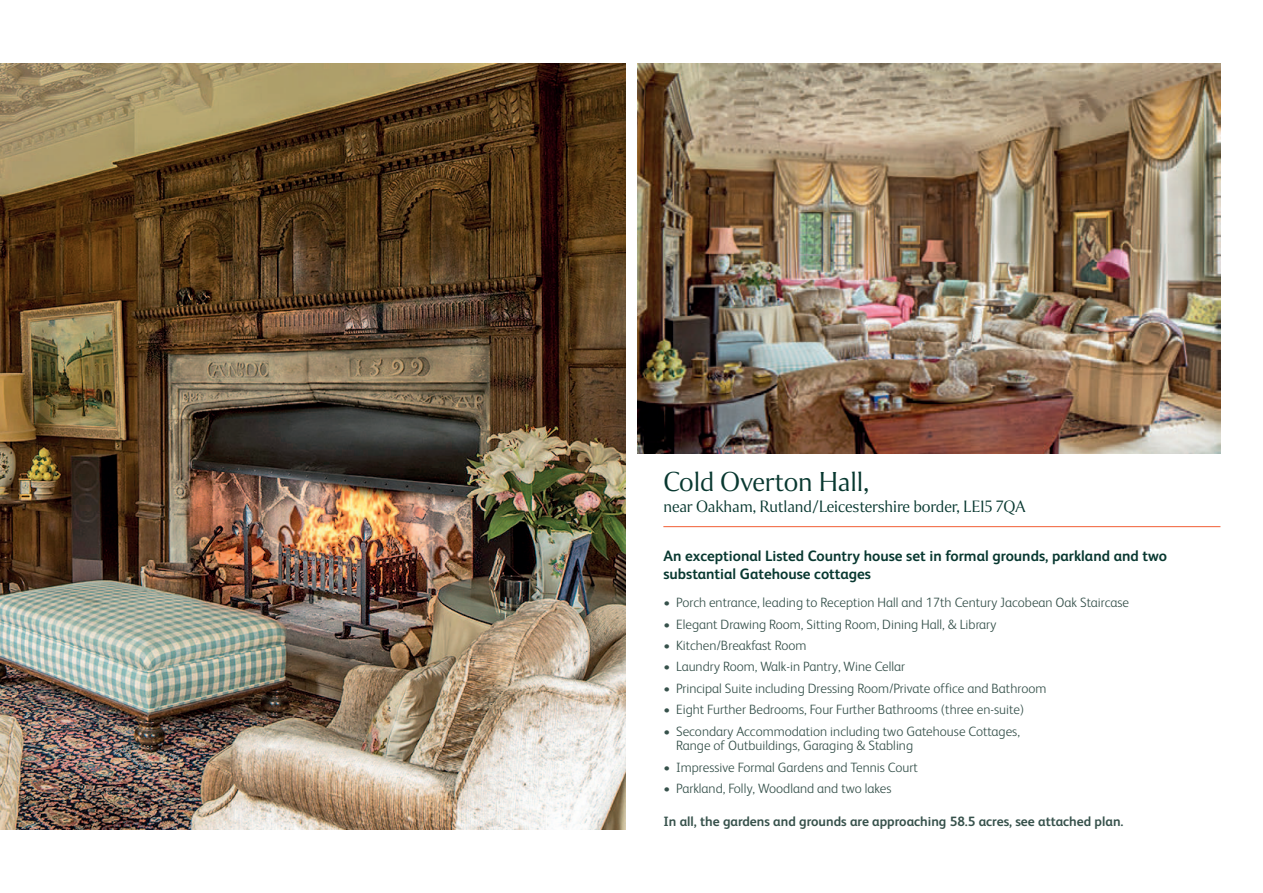
<style>
.page{position:relative;width:1263px;height:893px;background:#fff}
.page>*{position:absolute;margin:0;border:0;box-sizing:border-box;transform-origin:0 0}
.t1{font:200 30px "Collier";color:#083830}
.t2{font:200 18px "Collier";color:#083830}
.t3{font:700 15px/18px "FS Albert";color:#083830}
.t4{font:300 13.5px/15px "FS Albert";color:#36514b}
.t5{font:700 13.5px "FS Albert";color:#36514b}
</style>
<div class="page">
<img style="left:638px;top:64px;width:582px;height:390px">
<hr style="left:663px;top:526px;width:557px;height:1px;background:#f15d34">
<img style="left:0;top:64px;width:625px;height:765px">
<p class="t1" style="left:663px;top:472px;width:207px">Cold Overton Hall,</p>
<p class="t2" style="left:663px;top:501px;width:364px">near Oakham, Rutland/Leicestershire border, LE15 7QA</p>
<p class="t3" style="left:663px;top:548px;width:505px">An exceptional Listed Country house set in formal grounds, parkland and two substantial Gatehouse cottages</p>
<p class="t4" style="left:663px;top:596px;width:467px">• Porch entrance, leading to Reception Hall and 17th Century Jacobean Oak Staircase</p>
<p class="t4" style="left:663px;top:618px;width:335px">• Elegant Drawing Room, Sitting Room, Dining Hall, &amp; Library</p>
<p class="t4" style="left:663px;top:639px;width:145px">• Kitchen/Breakfast Room</p>
<p class="t4" style="left:663px;top:660px;width:243px">• Laundry Room, Walk-in Pantry, Wine Cellar</p>
<p class="t4" style="left:663px;top:682px;width:385px">• Principal Suite including Dressing Room/Private office and Bathroom</p>
<p class="t4" style="left:663px;top:703px;width:362px">• Eight Further Bedrooms, Four Further Bathrooms (three en-suite)</p>
<p class="t4" style="left:676px;top:725px;width:345px;text-indent:-13px">• Secondary Accommodation including two Gatehouse Cottages,<br>Range of Outbuildings, Garaging &amp; Stabling</p>
<p class="t4" style="left:663px;top:761px;width:256px">• Impressive Formal Gardens and Tennis Court</p>
<p class="t4" style="left:663px;top:782px;width:230px">• Parkland, Folly, Woodland and two lakes</p>
<p class="t5" style="left:663px;top:816px;width:462px">In all, the gardens and grounds are approaching 58.5 acres, see attached plan.</p>
</div>
